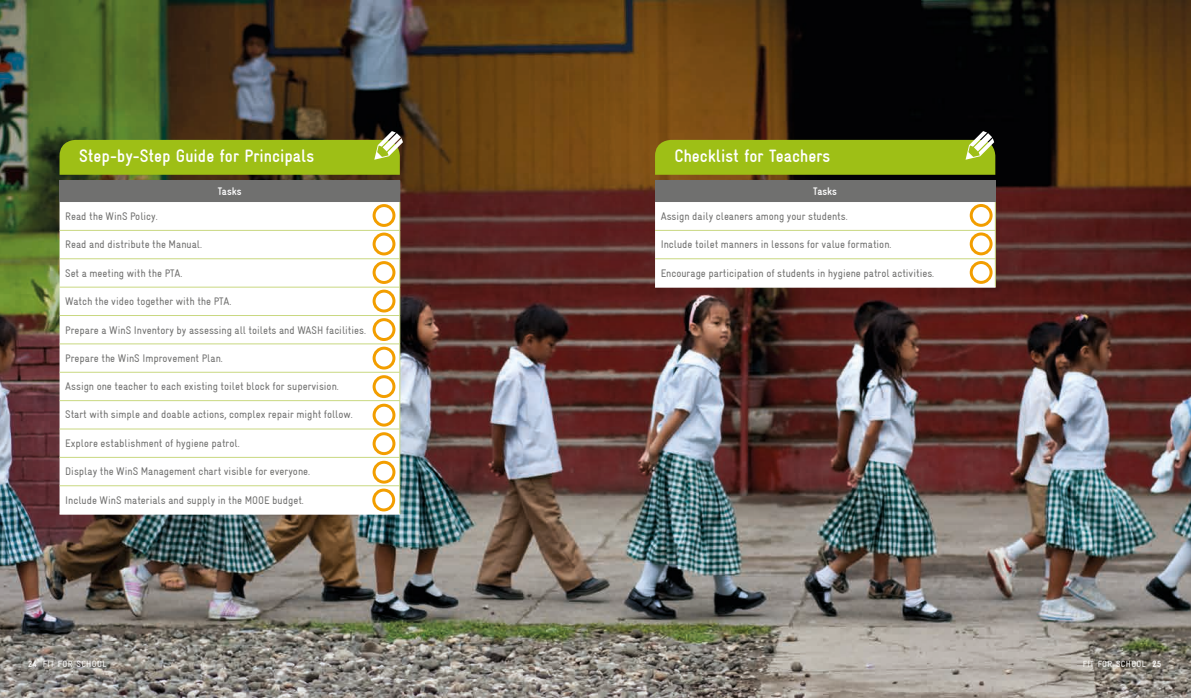
<style>
.page{position:relative;width:1191px;height:698px;background:#fff}
.page>*{position:absolute;margin:0;border:0;box-sizing:border-box;transform-origin:0 0}
.t1{font:700 18px "Gravur Condensed";color:#fff}
.t2{font:11px "Gravur Condensed";color:#70706f}
.t3{font:700 11px "Gravur Condensed";color:#fff}
.t4{font:9.1px "Gravur Condensed";letter-spacing:.04em;color:#fff}
.t5{font:9px "Gravur Condensed";letter-spacing:.04em;color:#fff}
.s1{font-weight:700}
</style>
<div class="page">
<img style="left:0;top:0;width:1191px;height:697px">
<hr style="left:60px;top:513px;width:340px;height:1px;background:#fff">
<svg style="left:60px;top:131px;width:343px;height:382px"></svg>
<hr style="left:655px;top:287px;width:340px;height:1px;background:#fff">
<div style="left:374px;top:205px;width:20px;height:20px;background:#fff;border-radius:50%"></div>
<div style="left:372px;top:204px;width:23px;height:23px;border:3px solid #f29e00;border-radius:50%"></div>
<div style="left:374px;top:234px;width:20px;height:20px;background:#fff;border-radius:50%"></div>
<div style="left:372px;top:232px;width:23px;height:23px;border:3px solid #f29e00;border-radius:50%"></div>
<div style="left:374px;top:262px;width:20px;height:20px;background:#fff;border-radius:50%"></div>
<div style="left:372px;top:261px;width:23px;height:23px;border:3px solid #f29e00;border-radius:50%"></div>
<svg style="left:374px;top:291px;width:20px;height:20px"></svg>
<div style="left:372px;top:289px;width:23px;height:23px;border:3px solid #f29e00;border-radius:50%"></div>
<svg style="left:374px;top:319px;width:20px;height:20px"></svg>
<div style="left:372px;top:318px;width:23px;height:23px;border:3px solid #f29e00;border-radius:50%"></div>
<svg style="left:374px;top:348px;width:20px;height:20px"></svg>
<div style="left:372px;top:346px;width:23px;height:23px;border:3px solid #f29e00;border-radius:50%"></div>
<svg style="left:374px;top:376px;width:20px;height:20px"></svg>
<div style="left:372px;top:375px;width:23px;height:23px;border:3px solid #f29e00;border-radius:50%"></div>
<svg style="left:374px;top:405px;width:20px;height:20px"></svg>
<div style="left:372px;top:403px;width:23px;height:23px;border:3px solid #f29e00;border-radius:50%"></div>
<svg style="left:374px;top:433px;width:20px;height:20px"></svg>
<div style="left:372px;top:432px;width:23px;height:23px;border:3px solid #f29e00;border-radius:50%"></div>
<svg style="left:374px;top:462px;width:20px;height:20px"></svg>
<div style="left:372px;top:460px;width:23px;height:23px;border:3px solid #f29e00;border-radius:50%"></div>
<svg style="left:374px;top:490px;width:20px;height:19px"></svg>
<div style="left:372px;top:488px;width:23px;height:23px;border:3px solid #f29e00;border-radius:50%"></div>
<svg style="left:655px;top:131px;width:341px;height:156px"></svg>
<h1 class="t1" style="left:79px;top:146px;width:237px">Step-by-Step Guide for Principals</h1>
<p class="t3" style="left:218px;top:185px;width:25px">Tasks</p>
<p class="t2" style="left:65px;top:210px;width:94px">Read the WinS Policy.</p>
<p class="t2" style="left:65px;top:238px;width:138px">Read and distribute the Manual.</p>
<p class="t2" style="left:65px;top:266px;width:119px">Set a meeting with the PTA.</p>
<p class="t2" style="left:65px;top:295px;width:168px">Watch the video together with the PTA.</p>
<p class="t2" style="left:65px;top:324px;width:302px">Prepare a WinS I nventory by assessing all toilets and WASH facilities.</p>
<p class="t2" style="left:65px;top:351px;width:159px">Prepare the WinS I mprovement Plan.</p>
<p class="t2" style="left:65px;top:380px;width:275px">Assign one teacher to each existing toilet block for supervision.</p>
<p class="t2" style="left:65px;top:408px;width:289px">Start with simple and doable actions, complex repair might follow.</p>
<p class="t2" style="left:65px;top:436px;width:176px">Explore establishment of hygiene patrol.</p>
<p class="t2" style="left:65px;top:465px;width:246px">Display the WinS Management chart visible for everyone.</p>
<p class="t2" style="left:65px;top:493px;width:240px">I nclude WinS materials and supply in the MOO E budget.</p>
<p class="t4" style="left:28px;top:658px;width:80px"><span class="s1">24</span> Fit for School</p>
<h1 class="t1" style="left:674px;top:146px;width:157px">Checklist for Teachers</h1>
<p class="t3" style="left:813px;top:185px;width:25px">Tasks</p>
<p class="t2" style="left:660px;top:210px;width:188px">Assign daily cleaners among your students.</p>
<p class="t2" style="left:660px;top:238px;width:232px">I nclude toilet manners in lessons for value formation.</p>
<p class="t2" style="left:660px;top:266px;width:275px">Encourage participation of students in hygiene patrol activities.</p>
<p class="t5" style="left:1082px;top:658px;width:80px">Fit for School <span class="s1">25</span></p>
</div>
